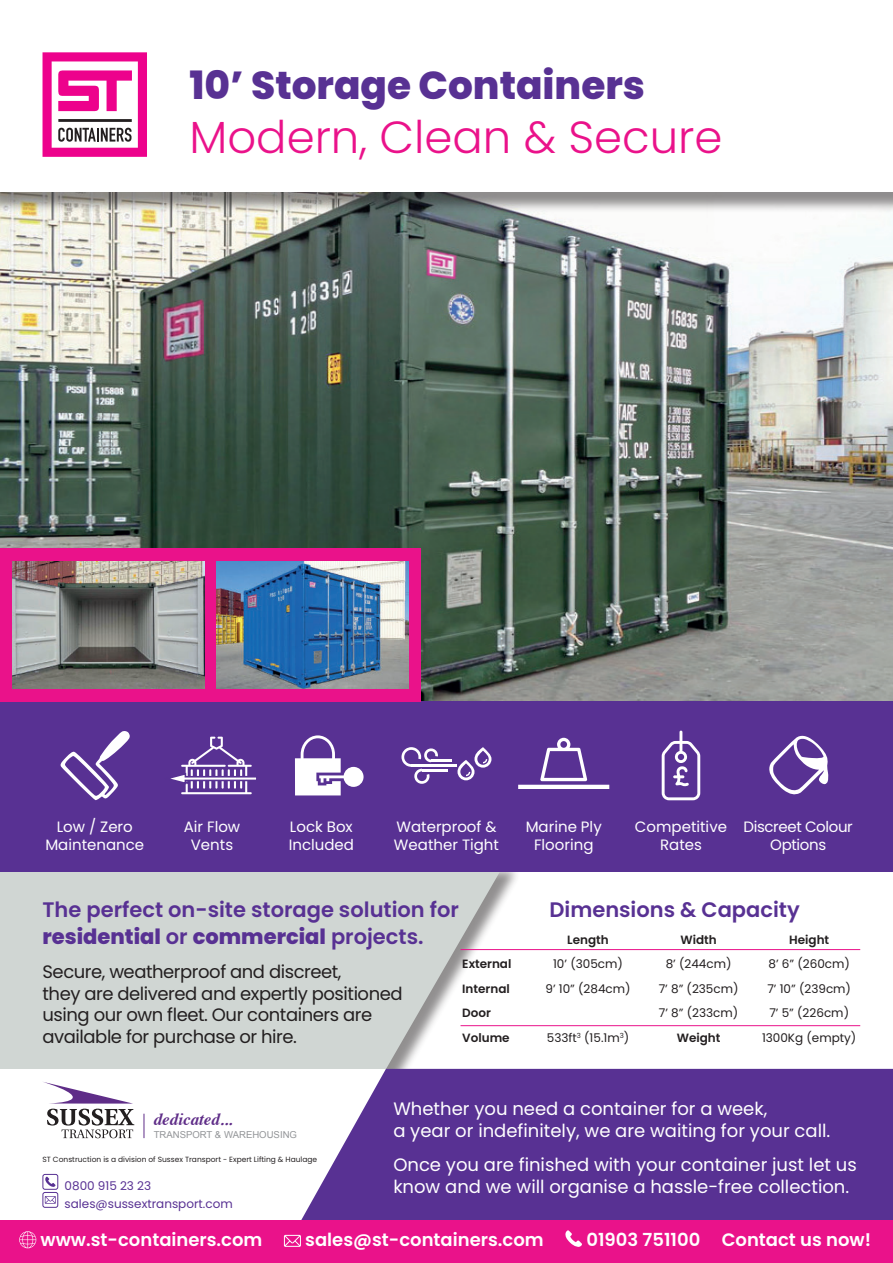
<style>
.page{position:relative;width:893px;height:1263px;background:#fff}
.page>*{position:absolute;margin:0;border:0;box-sizing:border-box;transform-origin:0 0}
.t1{font:300 45px "Poppins";color:#ea128a}
.t2{font:800 39px "Poppins";color:#583193}
.t3{font:600 21px/27px "Poppins";color:#583193}
.t4{font:18px/21.6px "Poppins";color:#fff}
.t5{font:18px/21.6px "Poppins";letter-spacing:-.025em;color:#231f20}
.t6{font:600 18px "Poppins";color:#fff}
.t7{font:italic 700 17.1px "Times";color:#5f2d88}
.t8{font:15px/18px "Poppins";color:#fff;text-align:center}
.t9{font:15px/18px "Poppins";letter-spacing:-.025em;color:#fff;text-align:center}
.t10{font:12px "Poppins";color:#231f20}
.t11{font:600 12px "Poppins";color:#231f20}
.t12{font:12px/18px "Poppins";color:#583193}
.t13{font:9.6px "Arial";color:#939598}
.t14{font:7.5px "Poppins";color:#231f20}
.s1{font-weight:800}
</style>
<div class="page">
<img style="left:0;top:214px;width:893px;height:488px">
<svg style="left:0;top:872px;width:506px;height:197px;background:#d2d7d5"></svg>
<div style="left:0;top:702px;width:893px;height:170px;background:#583193"></div>
<svg style="left:301px;top:1069px;width:592px;height:151px;background:#64409a"></svg>
<div style="left:0;top:1220px;width:893px;height:43px;background:#ea128a"></div>
<div style="left:0;top:0;width:893px;height:214px;background:#231f20;opacity:.5"></div>
<div style="left:0;top:0;width:893px;height:191px;background:#fff"></div>
<svg style="left:19px;top:1231px;width:17px;height:17px"></svg>
<svg style="left:284px;top:1235px;width:17px;height:12px"></svg>
<svg style="left:565px;top:1230px;width:17px;height:17px"></svg>
<hr style="left:460px;top:949px;width:400px;height:1px;background:#ea128a">
<hr style="left:460px;top:1025px;width:400px;height:1px;background:#ea128a">
<svg style="left:45px;top:1176px;width:11px;height:11px"></svg>
<div style="left:43px;top:1174px;width:15px;height:16px;border:1px solid #583193;border-radius:2px"></div>
<svg style="left:45px;top:1196px;width:11px;height:8px"></svg>
<div style="left:43px;top:1192px;width:15px;height:16px;border:1px solid #583193;border-radius:2px"></div>
<svg style="left:60px;top:731px;width:70px;height:69px"></svg>
<svg style="left:43px;top:1082px;width:91px;height:56px"></svg>
<svg style="left:144px;top:1114px;width:1px;height:24px"></svg>
<svg style="left:170px;top:737px;width:87px;height:57px"></svg>
<svg style="left:295px;top:735px;width:69px;height:60px"></svg>
<hr style="left:411px;top:764px;width:45px;height:3px;background:#fff">
<hr style="left:431px;top:759px;width:21px;height:3px;background:#fff">
<hr style="left:422px;top:769px;width:25px;height:2px;background:#fff">
<svg style="left:401px;top:747px;width:37px;height:37px"></svg>
<svg style="left:457px;top:747px;width:34px;height:33px"></svg>
<svg style="left:540px;top:738px;width:47px;height:43px"></svg>
<div style="left:518px;top:785px;width:91px;height:4px;border:2px solid #fff"></div>
<svg style="left:662px;top:731px;width:38px;height:69px"></svg>
<svg style="left:769px;top:735px;width:59px;height:60px"></svg>
<svg style="left:43px;top:52px;width:104px;height:105px"></svg>
<div style="left:0;top:549px;width:421px;height:153px;background:#ea128a"></div>
<img style="left:13px;top:561px;width:191px;height:128px">
<img style="left:217px;top:561px;width:191px;height:128px">
<h2 class="t2" style="left:190px;top:67px;width:457px">10’ Storage Containers</h2>
<h1 class="t1" style="left:190px;top:120px;width:534px">Modern, Clean &amp; Secure</h1>
<p class="t8" style="left:45px;top:818px;width:100px">Low / Zero<br>Maintenance</p>
<p class="t8" style="left:184px;top:818px;width:58px">Air Flow<br>Vents</p>
<p class="t8" style="left:289px;top:818px;width:67px;text-align:left">Lock Box<br>Included</p>
<p class="t8" style="left:394px;top:818px;width:107px;text-align:left">Waterproof &amp;<br>Weather Tight</p>
<p class="t8" style="left:526px;top:818px;width:78px">Marine Ply<br>Flooring</p>
<p class="t8" style="left:635px;top:818px;width:94px">Competitive<br>Rates</p>
<p class="t9" style="left:744px;top:818px;width:111px">Discreet Colour<br>Options</p>
<p class="t3" style="left:43px;top:898px;width:418px">The perfect on-site storage solution for <span class="s1">residential</span> or <span class="s1">commercial</span> projects.</p>
<p class="t5" style="left:43px;top:961px;width:362px">Secure, weatherproof and discreet,<br>they are delivered and expertly positioned using our own fleet. Our containers are available for purchase or hire.</p>
<p class="t3" style="left:549px;top:898px;width:252px">Dimensions &amp; Capacity</p>
<p class="t11" style="left:567px;top:934px;width:43px">Length</p>
<p class="t11" style="left:680px;top:934px;width:38px">Width</p>
<p class="t11" style="left:789px;top:934px;width:42px">Height</p>
<p class="t11" style="left:462px;top:959px;width:51px">External</p>
<p class="t10" style="left:553px;top:957px;width:71px">10’ (305cm)</p>
<p class="t10" style="left:666px;top:957px;width:67px">8’ (244cm)</p>
<p class="t10" style="left:768px;top:957px;width:83px">8’ 6” (260cm)</p>
<p class="t11" style="left:462px;top:983px;width:49px">Internal</p>
<p class="t10" style="left:545px;top:981px;width:87px">9’ 10” (284cm)</p>
<p class="t10" style="left:659px;top:981px;width:81px">7’ 8” (235cm)</p>
<p class="t10" style="left:767px;top:981px;width:85px">7’ 10” (239cm)</p>
<p class="t11" style="left:462px;top:1008px;width:30px">Door</p>
<p class="t10" style="left:659px;top:1006px;width:81px">7’ 8” (233cm)</p>
<p class="t10" style="left:769px;top:1006px;width:81px">7’ 5” (226cm)</p>
<p class="t11" style="left:462px;top:1033px;width:49px">Volume</p>
<p class="t10" style="left:547px;top:1031px;width:84px">533ft<sup>3</sup> (15.1m<sup>3</sup>)</p>
<p class="t11" style="left:677px;top:1033px;width:45px">Weight</p>
<p class="t10" style="left:762px;top:1031px;width:96px">1300Kg (empty)</p>
<p class="t7" style="left:154px;top:1109px;width:81px">dedicated...</p>
<p class="t13" style="left:154px;top:1129px;width:145px">TRANSPORT &amp; WAREHOUSING</p>
<p class="t14" style="left:43px;top:1155px;width:276px">ST Construction is a division of Sussex Transport - Expert Lifting &amp; Haulage</p>
<p class="t12" style="left:65px;top:1176px;width:170px">0800 915 23 23 sales@sussextransport.com</p>
<p class="t4" style="left:393px;top:1098px;width:439px">Whether you need a container for a week,<br>a year or indefinitely, we are waiting for your call.</p>
<p class="t4" style="left:393px;top:1154px;width:465px">Once you are finished with your container just let us know and we will organise a hassle-free collection.</p>
<p class="t6" style="left:41px;top:1232px;width:223px">www.st-containers.com</p>
<p class="t6" style="left:305px;top:1232px;width:240px">sales@st-containers.com</p>
<p class="t6" style="left:586px;top:1232px;width:286px">01903 751100 Contact us now!</p>
</div>
